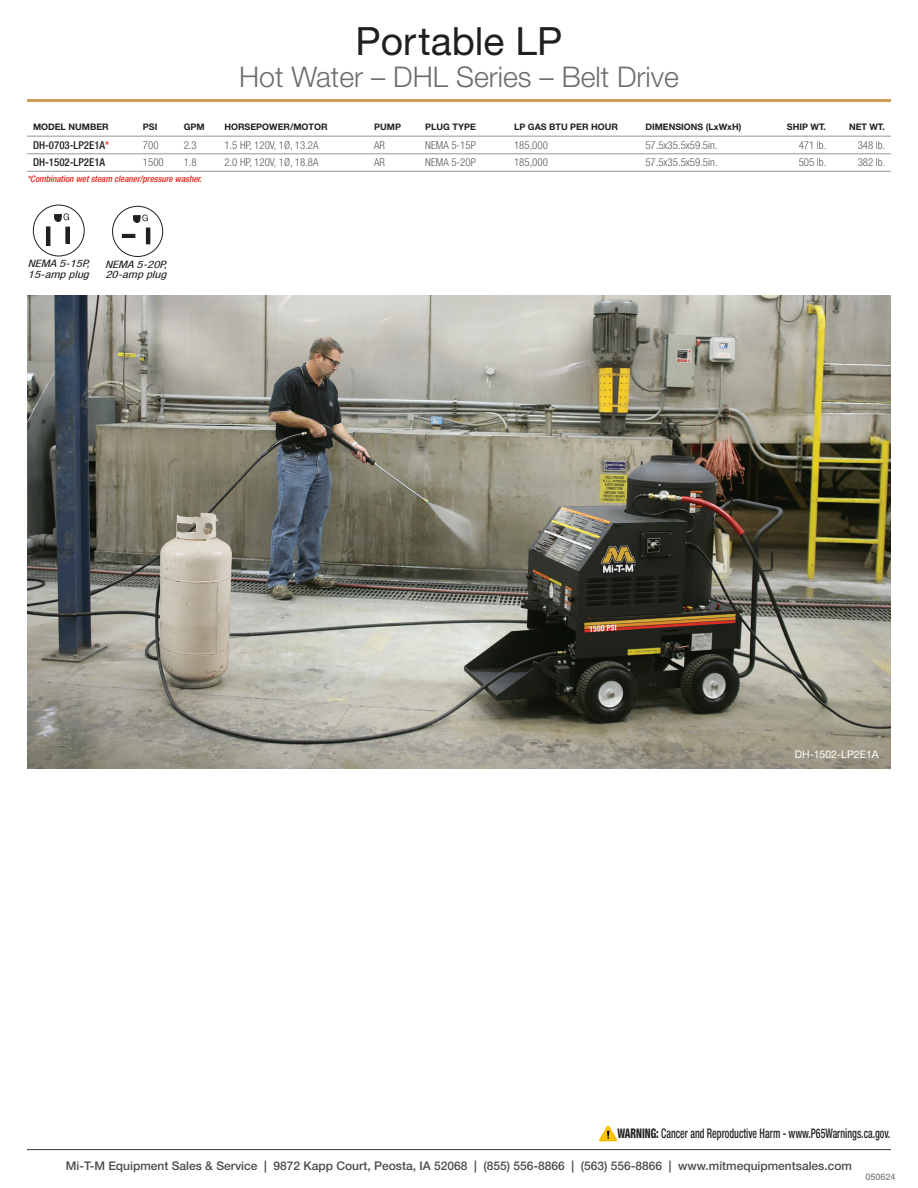
<style>
.page{position:relative;width:918px;height:1188px;background:#fff}
.page>*{position:absolute;margin:0;border:0;box-sizing:border-box;transform-origin:0 0}
.t1{font:39px "Helvetica Neue LT Std";color:#231f20}
.t2{font:300 28.5px "Helvetica Neue LT Std";color:#6c6d70}
.t3{font:500 condensed 13.2px "Helvetica Neue LT Std";color:#231f20;scale:.75 1}
.t4{font:500 12px "Helvetica Neue LT Std";color:#4b4c4d}
.CHART_TEXT{font:300 condensed 10.8px "Helvetica Neue LT Std";color:#57585a}
.CHART_MODEL_NUMBERS{font:500 condensed 10.8px "Helvetica Neue LT Std";color:#231f20}
.CHART_TEXT_WEIGHT{font:300 condensed 10.8px "Helvetica Neue LT Std";color:#57585a}
.t5{font:10.5px "Helvetica Neue LT Std";color:#fff}
.t6{font:italic condensed 10.2px/10.5px "Helvetica Neue LT Std";color:#231f20;scale:1.25 1}
.CHARTS_HEADINGS{font:700 9px "Helvetica Neue LT Std";color:#231f20}
.t7{font:italic 500 condensed 9px "Helvetica Neue LT Std";color:#e72419}
.CHARTS_HEADINGS_WEIGHT{font:700 9px "Helvetica Neue LT Std";color:#231f20}
.t8{font:500 9px "Helvetica Neue LT Std";color:#808285}
.s1{color:#e72419}
.s2{font-weight:800}
</style>
<div class="page">
<hr style="left:27px;top:99px;width:864px;height:3px;background:#d19c57">
<hr style="left:27px;top:1149px;width:864px;height:1px;background:#4b4c4d">
<svg style="left:599px;top:1126px;width:18px;height:15px"></svg>
<img style="left:27px;top:296px;width:864px;height:472px">
<div style="left:33px;top:205px;width:52px;height:51px;border:1px solid #231f20;border-radius:50%"></div>
<hr style="left:66px;top:227px;width:3px;height:16px;background:#231f20">
<div style="left:65px;top:227px;width:5px;height:17px;border:1px solid #231f20"></div>
<svg style="left:54px;top:213px;width:15px;height:9px"></svg>
<div style="left:46px;top:226px;width:4px;height:20px;border:1px solid #231f20"></div>
<div style="left:112px;top:206px;width:51px;height:51px;border:1px solid #231f20;border-radius:50%"></div>
<div style="left:122px;top:234px;width:13px;height:4px;background:#231f20;border:1px solid #231f20"></div>
<div style="left:146px;top:228px;width:4px;height:16px;border:1px solid #231f20"></div>
<svg style="left:133px;top:215px;width:15px;height:8px"></svg>
<hr style="left:27px;top:136px;width:110px;height:1px;background:#939598">
<hr style="left:137px;top:136px;width:41px;height:1px;background:#939598">
<hr style="left:178px;top:136px;width:40px;height:1px;background:#939598">
<hr style="left:218px;top:136px;width:150px;height:1px;background:#939598">
<hr style="left:368px;top:136px;width:51px;height:1px;background:#939598">
<hr style="left:419px;top:136px;width:89px;height:1px;background:#939598">
<hr style="left:508px;top:136px;width:131px;height:1px;background:#939598">
<hr style="left:639px;top:136px;width:130px;height:1px;background:#939598">
<hr style="left:769px;top:136px;width:63px;height:1px;background:#939598">
<hr style="left:832px;top:136px;width:59px;height:1px;background:#939598">
<hr style="left:27px;top:154px;width:110px;height:1px;background:#939598">
<hr style="left:137px;top:154px;width:41px;height:1px;background:#939598">
<hr style="left:178px;top:154px;width:40px;height:1px;background:#939598">
<hr style="left:218px;top:154px;width:150px;height:1px;background:#939598">
<hr style="left:368px;top:154px;width:51px;height:1px;background:#939598">
<hr style="left:419px;top:154px;width:89px;height:1px;background:#939598">
<hr style="left:508px;top:154px;width:131px;height:1px;background:#939598">
<hr style="left:639px;top:154px;width:130px;height:1px;background:#939598">
<hr style="left:769px;top:154px;width:63px;height:1px;background:#939598">
<hr style="left:832px;top:154px;width:59px;height:1px;background:#939598">
<hr style="left:27px;top:171px;width:110px;height:1px;background:#939598">
<hr style="left:137px;top:171px;width:41px;height:1px;background:#939598">
<hr style="left:178px;top:171px;width:40px;height:1px;background:#939598">
<hr style="left:218px;top:171px;width:150px;height:1px;background:#939598">
<hr style="left:368px;top:171px;width:51px;height:1px;background:#939598">
<hr style="left:419px;top:171px;width:89px;height:1px;background:#939598">
<hr style="left:508px;top:171px;width:131px;height:1px;background:#939598">
<hr style="left:639px;top:171px;width:130px;height:1px;background:#939598">
<hr style="left:769px;top:171px;width:63px;height:1px;background:#939598">
<hr style="left:832px;top:171px;width:59px;height:1px;background:#939598">
<p class="t1" style="left:356px;top:18px;width:208px">Portable LP</p>
<p class="t2" style="left:239px;top:59px;width:441px">Hot Water – DHL Series – Belt Drive</p>
<p class="CHARTS_HEADINGS" style="left:33px;top:121px;width:77px">MODEL NUMBER</p>
<p class="CHARTS_HEADINGS" style="left:143px;top:121px;width:16px">PSI</p>
<p class="CHARTS_HEADINGS" style="left:184px;top:121px;width:22px">GPM</p>
<p class="CHARTS_HEADINGS" style="left:224px;top:121px;width:105px">HORSEPOWER/MOTOR</p>
<p class="CHARTS_HEADINGS" style="left:374px;top:121px;width:28px">PUMP</p>
<p class="CHARTS_HEADINGS" style="left:425px;top:121px;width:52px">PLUG TYPE</p>
<p class="CHARTS_HEADINGS" style="left:514px;top:121px;width:105px">LP GAS BTU PER HOUR</p>
<p class="CHARTS_HEADINGS" style="left:645px;top:121px;width:97px">DIMENSIONS (LxWxH)</p>
<p class="CHARTS_HEADINGS_WEIGHT" style="left:787px;top:121px;width:41px">SHIP WT.</p>
<p class="CHARTS_HEADINGS_WEIGHT" style="left:849px;top:121px;width:37px">NET WT.</p>
<p class="CHART_MODEL_NUMBERS" style="left:33px;top:139px;width:78px">DH-0703-LP2E1A<span class="s1">*</span></p>
<p class="CHART_TEXT" style="left:143px;top:139px;width:17px">700</p>
<p class="CHART_TEXT" style="left:184px;top:139px;width:15px">2.3</p>
<p class="CHART_TEXT" style="left:224px;top:139px;width:96px">1.5 HP, 120V, 1Ø, 13.2A</p>
<p class="CHART_TEXT" style="left:374px;top:139px;width:12px">AR</p>
<p class="CHART_TEXT" style="left:425px;top:139px;width:52px">NEMA 5-15P</p>
<p class="CHART_TEXT" style="left:514px;top:139px;width:35px">185,000</p>
<p class="CHART_TEXT" style="left:645px;top:139px;width:74px">57.5x35.5x59.5in.</p>
<p class="CHART_TEXT_WEIGHT" style="left:799px;top:139px;width:29px">471 lb.</p>
<p class="CHART_TEXT_WEIGHT" style="left:858px;top:139px;width:29px">348 lb.</p>
<p class="CHART_MODEL_NUMBERS" style="left:33px;top:156px;width:74px">DH-1502-LP2E1A</p>
<p class="CHART_TEXT" style="left:143px;top:156px;width:22px">1500</p>
<p class="CHART_TEXT" style="left:184px;top:156px;width:15px">1.8</p>
<p class="CHART_TEXT" style="left:224px;top:156px;width:96px">2.0 HP, 120V, 1Ø, 18.8A</p>
<p class="CHART_TEXT" style="left:374px;top:156px;width:12px">AR</p>
<p class="CHART_TEXT" style="left:425px;top:156px;width:52px">NEMA 5-20P</p>
<p class="CHART_TEXT" style="left:514px;top:156px;width:35px">185,000</p>
<p class="CHART_TEXT" style="left:645px;top:156px;width:74px">57.5x35.5x59.5in.</p>
<p class="CHART_TEXT_WEIGHT" style="left:799px;top:156px;width:29px">505 lb.</p>
<p class="CHART_TEXT_WEIGHT" style="left:858px;top:156px;width:29px">382 lb.</p>
<p class="t7" style="left:27px;top:173px;width:176px">*Combination wet steam cleaner/pressure washer.</p>
<p class="t6" style="left:28px;top:258px;width:51px">NEMA 5-15P,<br>15-amp plug</p>
<p class="t6" style="left:105px;top:259px;width:51px">NEMA 5-20P,<br>20-amp plug</p>
<p class="t5" style="left:795px;top:748px;width:86px">DH-1502-LP2E1A</p>
<p class="t3" style="left:617px;top:1126px;width:365px"><span class="s2">WARNING:</span> Cancer and Reproductive Harm - www.P65Warnings.ca.gov.</p>
<p class="t4" style="left:66px;top:1158px;width:788px">Mi-T-M Equipment Sales &amp; Service | 9872 Kapp Court, Peosta, IA 52068 | (855) 556-8866 | (563) 556-8866 | www.mitmequipmentsales.com</p>
<p class="t8" style="left:866px;top:1172px;width:32px">050624</p>
</div>
